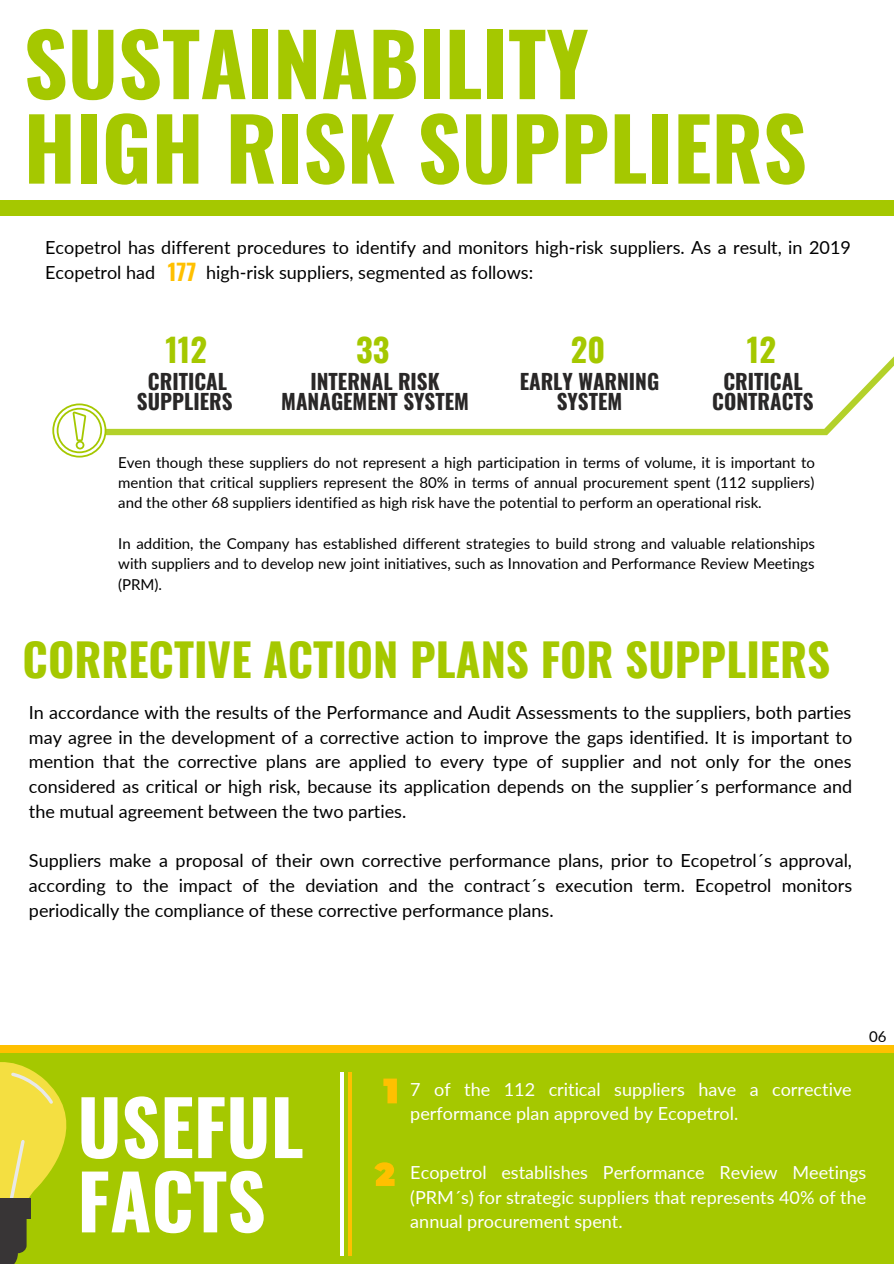
<style>
.page{position:relative;width:894px;height:1264px;background:#fff}
.page>*{position:absolute;margin:0;border:0;box-sizing:border-box;transform-origin:0 0}
.t1{font:700 85.5px/84.4px "Oswald";color:#a5c800}
.t2{font:700 75px/74.2px "Oswald";color:#fff}
.t3{font:700 45px "Oswald";color:#a5c800}
.t4{font:700 32.4px "Oswald";color:#a5c800}
.t5{font:700 21px/20.2px "Oswald";color:#292727;text-align:center}
.t6{font:18px/24.8px "Lato";color:#000;text-align:justify}
.t7{font:18px/24.8px "Lato";color:#fff;text-align:justify}
.t8{font:15px/20.2px "Lato";color:#000;text-align:justify}
.s1{font-family:"Oswald";font-weight:700;font-size:22.5px;color:#ffc000}
</style>
<div class="page">
<div style="left:0;top:0;width:893px;height:215px;background:#a5c800"></div>
<div style="left:0;top:0;width:893px;height:199px;background:#fff"></div>
<div style="left:0;top:1045px;width:893px;height:218px;background:#ffc000"></div>
<div style="left:0;top:1053px;width:893px;height:210px;background:#a5c800"></div>
<svg style="left:106px;top:357px;width:787px;height:79px"></svg>
<svg style="left:52px;top:403px;width:54px;height:54px"></svg>
<svg style="left:0;top:1062px;width:67px;height:201px"></svg>
<hr style="left:348px;top:1071px;width:4px;height:184px;background:#ffc000">
<svg style="left:340px;top:1072px;width:3px;height:183px"></svg>
<svg style="left:383px;top:1078px;width:14px;height:25px"></svg>
<svg style="left:374px;top:1162px;width:20px;height:23px"></svg>
<h1 class="t1" style="left:24px;top:18px;width:784px">SUSTAINABILITY<br>HIGH RISK SUPPLIERS</h1>
<p class="t6" style="left:45px;top:235px;width:807px">Ecopetrol has different procedures to identify and monitors high-risk suppliers. As a result, in 2019<br>Ecopetrol had <span class="s1">177</span> high-risk suppliers, segmented as follows:</p>
<h3 class="t4" style="left:165px;top:324px;width:43px">112</h3>
<p class="t5" style="left:137px;top:370px;width:97px">CRITICAL<br>SUPPLIERS</p>
<h3 class="t4" style="left:356px;top:324px;width:35px">33</h3>
<p class="t5" style="left:281px;top:370px;width:189px">INTERNAL RISK<br>MANAGEMENT SYSTEM</p>
<h3 class="t4" style="left:570px;top:324px;width:36px">20</h3>
<p class="t5" style="left:519px;top:370px;width:141px">EARLY WARNING<br>SYSTEM</p>
<h3 class="t4" style="left:746px;top:324px;width:31px">12</h3>
<p class="t5" style="left:712px;top:370px;width:103px">CRITICAL<br>CONTRACTS</p>
<p class="t8" style="left:118px;top:452px;width:698px">Even though these suppliers do not represent a high participation in terms of volume, it is important to mention that critical suppliers represent the 80% in terms of annual procurement spent (112 suppliers) and the other 68 suppliers identified as high risk have the potential to perform an operational risk.</p>
<p class="t8" style="left:118px;top:533px;width:698px">In addition, the Company has established different strategies to build strong and valuable relationships with suppliers and to develop new joint initiatives, such as Innovation and Performance Review Meetings (PRM).</p>
<h3 class="t3" style="left:23px;top:624px;width:808px">CORRECTIVE ACTION PLANS FOR SUPPLIERS</h3>
<p class="t6" style="left:29px;top:699px;width:824px">In accordance with the results of the Performance and Audit Assessments to the suppliers, both parties may agree in the development of a corrective action to improve the gaps identified. It is important to mention that the corrective plans are applied to every type of supplier and not only for the ones considered as critical or high risk, because its application depends on the supplier´s performance and the mutual agreement between the two parties.</p>
<p class="t6" style="left:29px;top:848px;width:824px">Suppliers make a proposal of their own corrective performance plans, prior to Ecopetrol´s approval, according to the impact of the deviation and the contract´s execution term. Ecopetrol monitors periodically the compliance of these corrective performance plans.</p>
<p class="t8" style="left:868px;top:1025px;width:19px">06</p>
<h2 class="t2" style="left:77px;top:1086px;width:228px">USEFUL<br>FACTS</h2>
<p class="t7" style="left:410px;top:1076px;width:443px">7 of the 112 critical suppliers have a corrective performance plan approved by Ecopetrol.</p>
<p class="t7" style="left:410px;top:1159px;width:457px">Ecopetrol establishes Performance Review Meetings (PRM´s) for strategic suppliers that represents 40% of the annual procurement spent.</p>
</div>
